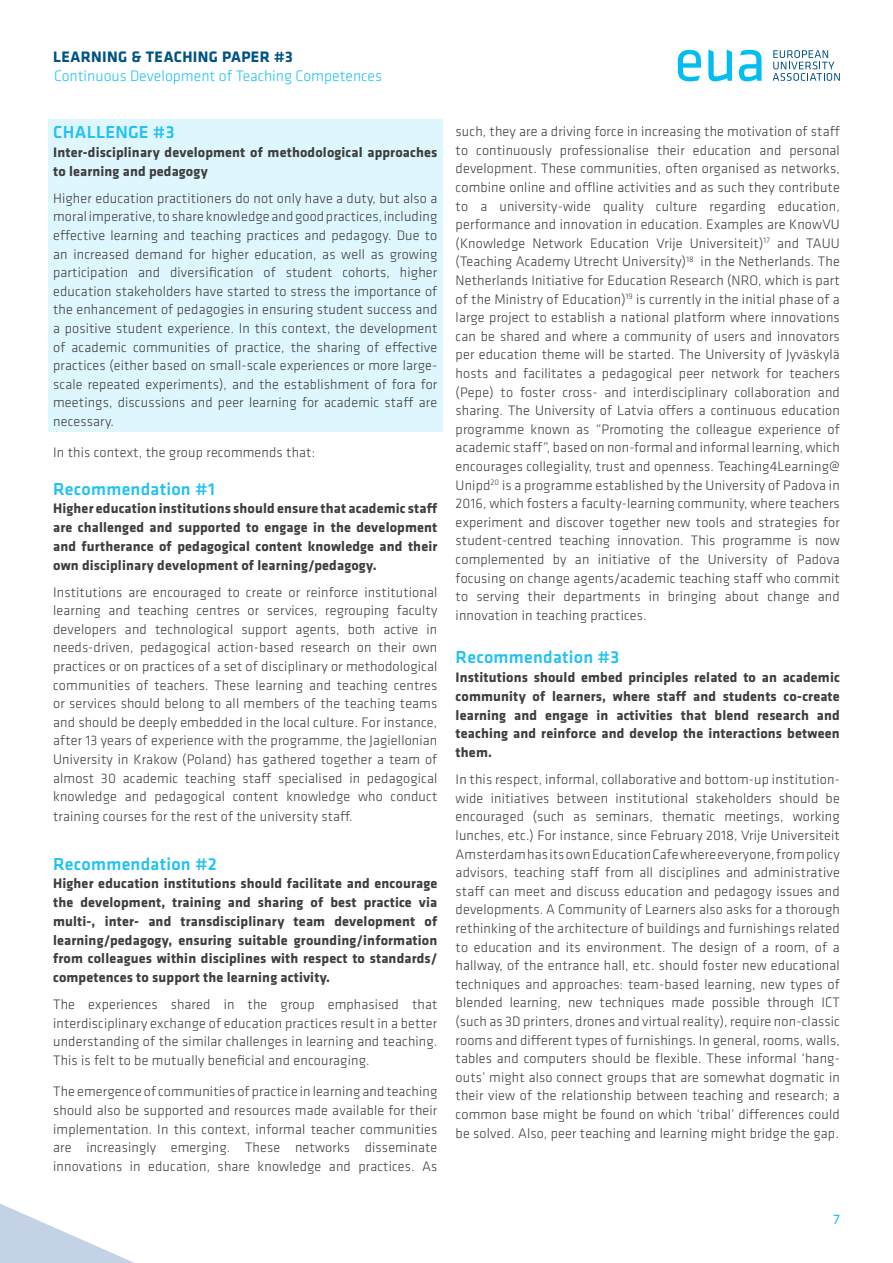
<style>
.page{position:relative;width:893px;height:1263px;background:#fff}
.page>*{position:absolute;margin:0;border:0;box-sizing:border-box;transform-origin:0 0}
.TITRE_3{font:500 18px "Klavika Basic";letter-spacing:.015em;color:#21c2f3}
.t1{font:300 15.75px "Klavika Basic";color:#21c2f3}
.t2{font:700 15.75px "Klavika Basic";letter-spacing:.025em;color:#005285}
.Text_recommendations{font:300 14.25px/18.6px "Klavika Basic";letter-spacing:.01em;color:#3e3e3f;text-align:justify}
.TITRE_4{font:700 14.25px/18.8px "Klavika Basic";letter-spacing:.01em;color:#3e3e3f;text-align:justify}
.t3{font:14.25px "Klavika Basic";color:#01bdf2}
</style>
<div class="page">
<svg style="left:708px;top:50px;width:24px;height:31px"></svg>
<svg style="left:678px;top:50px;width:23px;height:31px"></svg>
<svg style="left:739px;top:50px;width:22px;height:31px"></svg>
<svg style="left:773px;top:50px;width:67px;height:31px"></svg>
<svg style="left:0;top:1203px;width:134px;height:60px"></svg>
<div style="left:48px;top:119px;width:395px;height:313px;background:#def6fd"></div>
<p class="t2" style="left:53px;top:45px;width:241px">LEARNING &amp; TEACHING PAPER #3</p>
<p class="t1" style="left:54px;top:66px;width:329px">Continuous Development of Teaching Competences</p>
<p class="TITRE_3" style="left:53px;top:120px;width:123px">CHALLENGE #3</p>
<p class="TITRE_4" style="left:53px;top:142px;width:386px">Inter-disciplinary development of methodological approaches to learning and pedagogy</p>
<p class="Text_recommendations" style="left:53px;top:189px;width:386px">Higher education practitioners do not only have a duty, but also a moral imperative, to share knowledge and good practices, including effective learning and teaching practices and pedagogy. Due to an increased demand for higher education, as well as growing participation and diversification of student cohorts, higher education stakeholders have started to stress the importance of the enhancement of pedagogies in ensuring student success and a positive student experience. In this context, the development of academic communities of practice, the sharing of effective practices (either based on small-scale experiences or more large&shy;scale repeated experiments), and the establishment of fora for meetings, discussions and peer learning for academic staff are necessary.</p>
<p class="Text_recommendations" style="left:53px;top:443px;width:264px">In this context, the group recommends that:</p>
<p class="TITRE_3" style="left:53px;top:476px;width:164px">Recommendation #1</p>
<p class="TITRE_4" style="left:53px;top:498px;width:386px">Higher education institutions should ensure that academic staff are challenged and supported to engage in the development and furtherance of pedagogical content knowledge and their own disciplinary development of learning/pedagogy.</p>
<p class="Text_recommendations" style="left:53px;top:582px;width:386px">Institutions are encouraged to create or reinforce institutional learning and teaching centres or services, regrouping faculty developers and technological support agents, both active in needs-driven, pedagogical action-based research on their own practices or on practices of a set of disciplinary or methodological communities of teachers. These learning and teaching centres or services should belong to all members of the teaching teams and should be deeply embedded in the local culture. For instance, after 13 years of experience with the programme, the Jagiellonian University in Krakow (Poland) has gathered together a team of almost 30 academic teaching staff specialised in pedagogical knowledge and pedagogical content knowledge who conduct training courses for the rest of the university staff.</p>
<p class="TITRE_3" style="left:53px;top:851px;width:165px">Recommendation #2</p>
<p class="TITRE_4" style="left:53px;top:873px;width:386px">Higher education institutions should facilitate and encourage the development, training and sharing of best practice via multi-, inter- and transdisciplinary team development of learning/pedagogy, ensuring suitable grounding/information from colleagues within disciplines with respect to standards/ competences to support the learning activity.</p>
<p class="Text_recommendations" style="left:53px;top:995px;width:386px">The experiences shared in the group emphasised that interdisciplinary exchange of education practices result in a better understanding of the similar challenges in learning and teaching.<br>This is felt to be mutually beneficial and encouraging.</p>
<p class="Text_recommendations" style="left:53px;top:1082px;width:386px">The emergence of communities of practice in learning and teaching should also be supported and resources made available for their implementation. In this context, informal teacher communities are increasingly emerging. These networks disseminate innovations in education, share knowledge and practices. As</p>
<p class="Text_recommendations" style="left:456px;top:122px;width:386px">such, they are a driving force in increasing the motivation of staff to continuously professionalise their education and personal development. These communities, often organised as networks, combine online and offline activities and as such they contribute to a university-wide quality culture regarding education, performance and innovation in education. Examples are KnowVU (Knowledge Network Education Vrije Universiteit)<sup>17</sup> and TAUU (Teaching Academy Utrecht University)<sup>18</sup> in the Netherlands. The Netherlands Initiative for Education Research (NRO, which is part of the Ministry of Education)<sup>19</sup> is currently in the initial phase of a large project to establish a national platform where innovations can be shared and where a community of users and innovators per education theme will be started. The University of Jyväskylä hosts and facilitates a pedagogical peer network for teachers (Pepe) to foster cross- and interdisciplinary collaboration and sharing. The University of Latvia offers a continuous education programme known as “Promoting the colleague experience of academic staff”, based on non-formal and informal learning, which encourages collegiality, trust and openness. Teaching4Learning@ Unipd<sup>20</sup> is a programme established by the University of Padova in 2016, which fosters a faculty-learning community, where teachers experiment and discover together new tools and strategies for student-centred teaching innovation. This programme is now complemented by an initiative of the University of Padova focusing on change agents/academic teaching staff who commit to serving their departments in bringing about change and innovation in teaching practices.</p>
<p class="TITRE_3" style="left:456px;top:645px;width:165px">Recommendation #3</p>
<p class="TITRE_4" style="left:456px;top:667px;width:386px">Institutions should embed principles related to an academic community of learners, where staff and students co-create learning and engage in activities that blend research and teaching and reinforce and develop the interactions between them.</p>
<p class="Text_recommendations" style="left:456px;top:770px;width:386px">In this respect, informal, collaborative and bottom-up institution&shy;wide initiatives between institutional stakeholders should be encouraged (such as seminars, thematic meetings, working lunches, etc.) For instance, since February 2018, Vrije Universiteit Amsterdam has its own Education Cafe where everyone, from policy advisors, teaching staff from all disciplines and administrative staff can meet and discuss education and pedagogy issues and developments. A Community of Learners also asks for a thorough rethinking of the architecture of buildings and furnishings related to education and its environment. The design of a room, of a hallway, of the entrance hall, etc. should foster new educational techniques and approaches: team-based learning, new types of blended learning, new techniques made possible through ICT (such as 3D printers, drones and virtual reality), require non-classic rooms and different types of furnishings. In general, rooms, walls, tables and computers should be flexible. These informal ‘hang&shy;outs’ might also connect groups that are somewhat dogmatic in their view of the relationship between teaching and research; a common base might be found on which ‘tribal’ differences could be solved. Also, peer teaching and learning might bridge the gap.</p>
<p class="t3" style="left:833px;top:1210px;width:8px">7</p>
</div>
